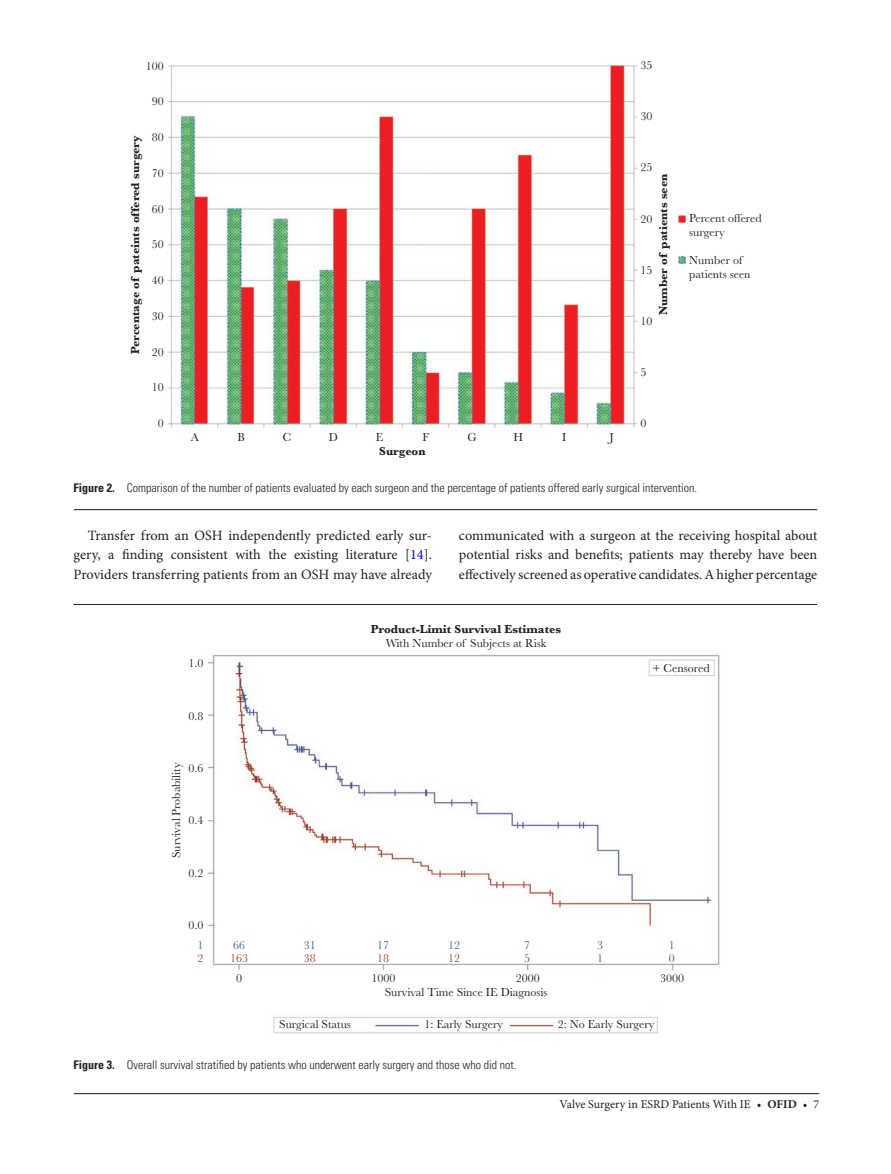
<style>
.page{position:relative;width:891px;height:1174px;background:#fff}
.page>*{position:absolute;margin:0;border:0;box-sizing:border-box;transform-origin:0 0}
.t1{font:14.25px/19.5px "Minion Pro";color:#231f20;text-align:justify}
.t2{font:12px/14.4px "Baskerville MT Std";color:#231f20}
.t3{font:300 condensed 12px "Univers LT Std";color:#231f20}
.t4{font:700 12px "Baskerville MT Std";color:#231f20}
.t5{font:12px "Minion Pro";color:#231f20}
.t6{font:12px "Baskerville MT Std";color:#a33a2d}
.t7{font:12px "Baskerville MT Std";color:#435795}
.s1{font-weight:700}
.s2{color:#00f}
</style>
<div class="page">
<hr style="left:74px;top:1093px;width:745px;height:1px;background:#231f20">
<hr style="left:74px;top:509px;width:743px;height:1px;background:#231f20">
<img style="left:167px;top:65px;width:471px;height:363px">
<svg style="left:679px;top:215px;width:6px;height:7px"></svg>
<svg style="left:678px;top:256px;width:8px;height:8px"></svg>
<hr style="left:73px;top:604px;width:744px;height:1px;background:#231f20">
<img style="left:207px;top:654px;width:513px;height:380px">
<p class="t2" style="left:146px;top:59px;width:19px">100</p>
<p class="t2" style="left:641px;top:58px;width:13px">35</p>
<p class="t2" style="left:152px;top:94px;width:13px">90</p>
<p class="t2" style="left:152px;top:130px;width:13px">80</p>
<p class="t2" style="left:152px;top:166px;width:13px">70</p>
<p class="t2" style="left:152px;top:201px;width:13px">60</p>
<p class="t2" style="left:152px;top:237px;width:13px">50</p>
<p class="t2" style="left:152px;top:273px;width:13px">40</p>
<p class="t2" style="left:152px;top:309px;width:13px">30</p>
<p class="t2" style="left:152px;top:344px;width:13px">20</p>
<p class="t2" style="left:152px;top:380px;width:13px">10</p>
<p class="t2" style="left:158px;top:416px;width:7px">0</p>
<p class="t2" style="left:641px;top:109px;width:13px">30</p>
<p class="t4" style="left:128px;top:354px;width:220px;rotate:-90deg">Percentage of pateints offered surgery</p>
<p class="t2" style="left:641px;top:160px;width:13px">25</p>
<p class="t4" style="left:656px;top:315px;width:143px;rotate:-90deg">Number of patients seen</p>
<p class="t2" style="left:641px;top:211px;width:13px">20</p>
<p class="t2" style="left:641px;top:263px;width:13px">15</p>
<p class="t2" style="left:641px;top:314px;width:13px">10</p>
<p class="t2" style="left:641px;top:365px;width:7px">5</p>
<p class="t2" style="left:641px;top:416px;width:7px">0</p>
<p class="t2" style="left:191px;top:430px;width:10px">A</p>
<p class="t2" style="left:237px;top:430px;width:9px">B</p>
<p class="t2" style="left:283px;top:430px;width:10px">C</p>
<p class="t2" style="left:329px;top:430px;width:11px">D</p>
<p class="t2" style="left:376px;top:430px;width:9px">E</p>
<p class="t4" style="left:379px;top:445px;width:48px">Surgeon</p>
<p class="t2" style="left:422px;top:430px;width:8px">F</p>
<p class="t2" style="left:467px;top:430px;width:11px">G</p>
<p class="t2" style="left:513px;top:430px;width:11px">H</p>
<p class="t2" style="left:562px;top:430px;width:6px">I</p>
<p class="t2" style="left:609px;top:430px;width:6px">J</p>
<p class="t2" style="left:689px;top:211px;width:74px">Percent offered surgery</p>
<p class="t2" style="left:689px;top:253px;width:63px">Number of patients seen</p>
<p class="t3" style="left:74px;top:481px;width:625px"><span class="s1">Figure 2.</span> Comparison of the number of patients evaluated by each surgeon and the percentage of patients offered early surgical intervention.</p>
<p class="t1" style="left:74px;top:526px;width:360px;text-indent:14px">Transfer from an OSH independently predicted early sur&shy;gery, a finding consistent with the existing literature [<span class="s2">14</span>].<br>Providers transferring patients from an OSH may have already</p>
<p class="t1" style="left:459px;top:526px;width:360px">communicated with a surgeon at the receiving hospital about potential risks and benefits; patients may thereby have been effectively screened as operative candidates. A higher percentage</p>
<p class="t2" style="left:189px;top:656px;width:17px">1.0</p>
<p class="t2" style="left:189px;top:708px;width:16px">0.8</p>
<p class="t2" style="left:169px;top:858px;width:97px;rotate:-90deg">Survival Probability</p>
<p class="t2" style="left:189px;top:761px;width:16px">0.6</p>
<p class="t2" style="left:189px;top:813px;width:16px">0.4</p>
<p class="t2" style="left:189px;top:865px;width:16px">0.2</p>
<p class="t2" style="left:189px;top:918px;width:17px">0.0</p>
<p class="t7" style="left:198px;top:938px;width:7px">1</p>
<p class="t6" style="left:198px;top:951px;width:7px">2</p>
<p class="t4" style="left:371px;top:622px;width:192px">Product-Limit Survival Estimates</p>
<p class="t2" style="left:386px;top:636px;width:162px">With Number of Subjects at Risk</p>
<p class="t2" style="left:653px;top:661px;width:59px">+ Censored</p>
<p class="t7" style="left:233px;top:938px;width:13px">66</p>
<p class="t6" style="left:230px;top:951px;width:19px">163</p>
<p class="t7" style="left:304px;top:938px;width:13px">31</p>
<p class="t6" style="left:304px;top:951px;width:13px">38</p>
<p class="t7" style="left:377px;top:938px;width:13px">17</p>
<p class="t6" style="left:377px;top:951px;width:13px">18</p>
<p class="t7" style="left:448px;top:938px;width:13px">12</p>
<p class="t6" style="left:448px;top:951px;width:13px">12</p>
<p class="t7" style="left:524px;top:938px;width:7px">7</p>
<p class="t6" style="left:524px;top:951px;width:7px">5</p>
<p class="t7" style="left:597px;top:938px;width:7px">3</p>
<p class="t6" style="left:597px;top:951px;width:7px">1</p>
<p class="t7" style="left:669px;top:938px;width:7px">1</p>
<p class="t6" style="left:669px;top:951px;width:7px">0</p>
<p class="t2" style="left:236px;top:971px;width:7px">0</p>
<p class="t2" style="left:372px;top:971px;width:25px">1000</p>
<p class="t2" style="left:516px;top:971px;width:25px">2000</p>
<p class="t2" style="left:660px;top:971px;width:25px">3000</p>
<p class="t2" style="left:279px;top:1017px;width:73px">Surgical Status</p>
<p class="t2" style="left:424px;top:1017px;width:80px">1: Early Surgery</p>
<p class="t2" style="left:558px;top:1017px;width:98px">2: No Early Surgery</p>
<p class="t2" style="left:385px;top:984px;width:164px">Survival Time Since IE Diagnosis</p>
<p class="t3" style="left:73px;top:1057px;width:445px"><span class="s1">Figure 3.</span> Overall survival stratified by patients who underwent early surgery and those who did not.</p>
<p class="t5" style="left:559px;top:1096px;width:261px">Valve Surgery in ESRD Patients With IE • <span class="s1">OFID</span> • 7</p>
</div>
